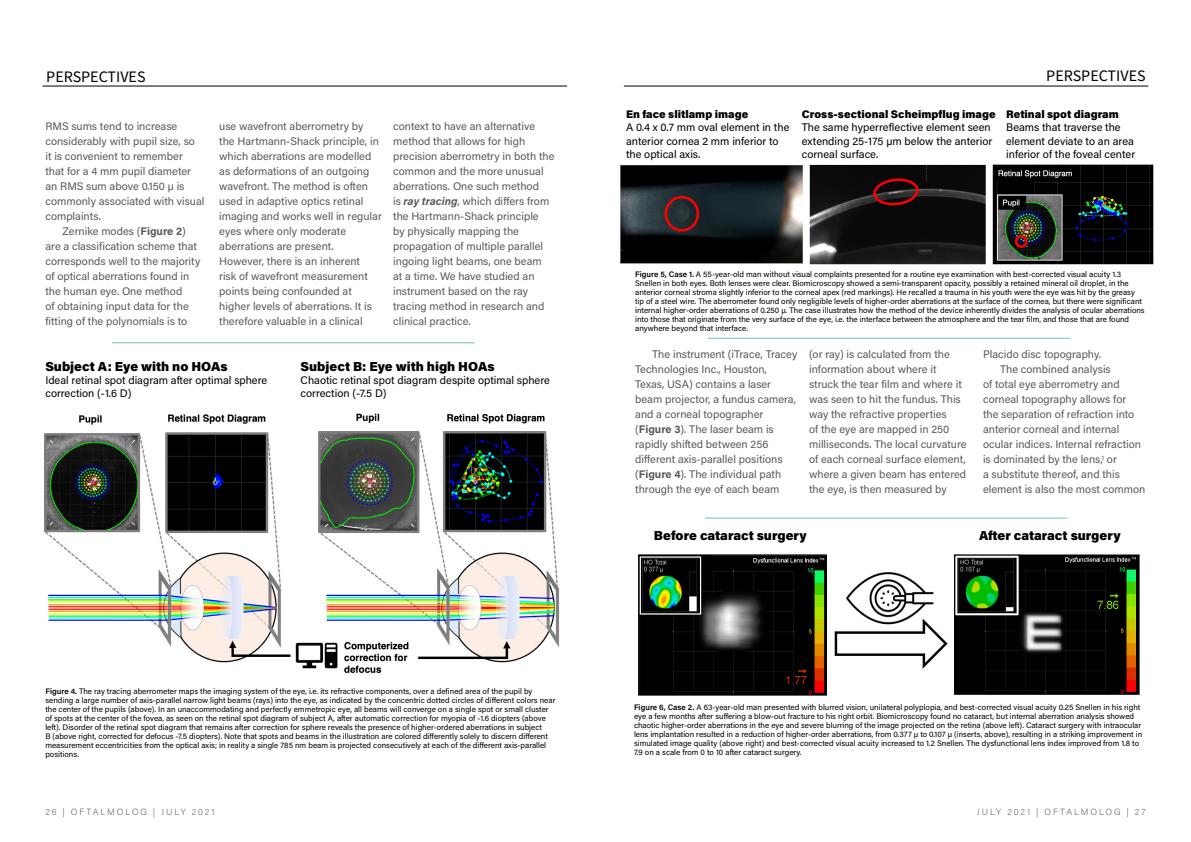
<style>
.page{position:relative;width:1191px;height:842px;background:#fff}
.page>*{position:absolute;margin:0;border:0;box-sizing:border-box;transform-origin:0 0}
.t1{font:16px "Source Sans Pro";color:#000}
.t2{font:900 13px "Acumin Pro";color:#000}
.t3{font:11px/15px "Acumin Pro";color:#58595b}
.t4{font:11px/13.2px "Acumin Pro";color:#000}
.t5{font:900 11px "Acumin Pro";color:#000}
.t6{font:200 9px "Acumin Pro";letter-spacing:.21em;color:#58595b}
.t7{font:8px/9px "Acumin Pro";color:#000}
.s1{font-weight:700;font-style:italic}
.s2{font-weight:700}
.s3{font-weight:600}
</style>
<div class="page">
<hr style="left:43px;top:86px;width:524px;height:1px;background:#000">
<hr style="left:624px;top:86px;width:524px;height:1px;background:#000">
<img style="left:44px;top:413px;width:516px;height:261px">
<hr style="left:112px;top:342px;width:362px;height:1px;background:#6cbecc">
<img style="left:620px;top:164px;width:534px;height:101px">
<hr style="left:708px;top:338px;width:362px;height:1px;background:#6cbecc">
<hr style="left:705px;top:518px;width:362px;height:1px;background:#6cbecc">
<img style="left:638px;top:554px;width:502px;height:142px">
<h1 class="t1" style="left:46px;top:66px;width:101px">PERSPECTIVES</h1>
<p class="t3" style="left:219px;top:118px;width:164px">use wavefront aberrometry by<br>the Hartmann-Shack principle, in which aberrations are modelled as deformations of an outgoing wavefront. The method is often used in adaptive optics retinal imaging and works well in regular eyes where only moderate aberrations are present.<br>However, there is an inherent<br>risk of wavefront measurement points being confounded at higher levels of aberrations. It is therefore valuable in a clinical</p>
<p class="t3" style="left:393px;top:118px;width:163px">context to have an alternative method that allows for high precision aberrometry in both the common and the more unusual aberrations. One such method<br>is <span class="s1">ray tracing</span>, which differs from the Hartmann-Shack principle<br>by physically mapping the propagation of multiple parallel ingoing light beams, one beam<br>at a time. We have studied an instrument based on the ray tracing method in research and clinical practice.</p>
<h2 class="t2" style="left:45px;top:357px;width:184px">Subject A: Eye with no HOAs</h2>
<h3 class="t4" style="left:45px;top:373px;width:223px">Ideal retinal spot diagram after optimal sphere correction (-1.6 D)</h3>
<h3 class="t3" style="left:45px;top:118px;width:133px">RMS sums tend to increase</h3>
<h3 class="t3" style="left:45px;top:133px;width:151px">considerably with pupil size, so</h3>
<h3 class="t3" style="left:45px;top:148px;width:139px">it is convenient to remember</h3>
<h3 class="t3" style="left:45px;top:163px;width:147px">that for a 4 mm pupil diameter</h3>
<h3 class="t3" style="left:45px;top:178px;width:141px">an RMS sum above 0.150 µ is</h3>
<h3 class="t3" style="left:45px;top:193px;width:161px">commonly associated with visual</h3>
<h3 class="t3" style="left:45px;top:208px;width:57px">complaints.</h3>
<h3 class="t3" style="left:62px;top:223px;width:125px">Zernike modes (<span class="s2">Figure 2</span>)</h3>
<h3 class="t3" style="left:45px;top:238px;width:153px">are a classification scheme that</h3>
<h3 class="t3" style="left:45px;top:253px;width:156px">corresponds well to the majority</h3>
<h3 class="t3" style="left:45px;top:268px;width:145px">of optical aberrations found in</h3>
<h3 class="t3" style="left:45px;top:283px;width:138px">the human eye. One method</h3>
<h3 class="t3" style="left:45px;top:298px;width:145px">of obtaining input data for the</h3>
<h3 class="t3" style="left:45px;top:313px;width:143px">fitting of the polynomials is to</h3>
<h2 class="t2" style="left:300px;top:357px;width:195px">Subject B: Eye with high HOAs</h2>
<h3 class="t4" style="left:300px;top:373px;width:251px">Chaotic retinal spot diagram despite optimal sphere correction (-7.5 D)</h3>
<p class="t7" style="left:45px;top:686px;width:511px"><span class="s3">Figure 4.</span> The ray tracing aberrometer maps the imaging system of the eye, i.e. its refractive components, over a defined area of the pupil by sending a large number of axis-parallel narrow light beams (rays) into the eye, as indicated by the concentric dotted circles of different colors near the center of the pupils (above). In an unaccommodating and perfectly emmetropic eye, all beams will converge on a single spot or small cluster of spots at the center of the fovea, as seen on the retinal spot diagram of subject A, after automatic correction for myopia of -1.6 diopters (above left). Disorder of the retinal spot diagram that remains after correction for sphere reveals the presence of higher-ordered aberrations in subject<br>B (above right, corrected for defocus -7.5 diopters). Note that spots and beams in the illustration are colored differently solely to discern different measurement eccentricities from the optical axis; in reality a single 785 nm beam is projected consecutively at each of the different axis-parallel positions.</p>
<h3 class="t5" style="left:626px;top:106px;width:124px">En face slitlamp image</h3>
<h3 class="t4" style="left:626px;top:120px;width:165px">A 0.4 x 0.7 mm oval element in the anterior cornea 2 mm inferior to the optical axis.</h3>
<h1 class="t1" style="left:1046px;top:65px;width:101px">PERSPECTIVES</h1>
<h3 class="t5" style="left:802px;top:106px;width:195px">Cross-sectional Scheimpflug image</h3>
<h3 class="t4" style="left:802px;top:120px;width:192px">The same hyperreflective element seen extending 25-175 µm below the anterior corneal surface.</h3>
<h3 class="t5" style="left:1006px;top:106px;width:114px">Retinal spot diagram</h3>
<h3 class="t4" style="left:1006px;top:120px;width:130px">Beams that traverse the element deviate to an area inferior of the foveal center</h3>
<p class="t7" style="left:635px;top:269px;width:511px"><span class="s3">Figure 5, Case 1.</span> A 55-year-old man without visual complaints presented for a routine eye examination with best-corrected visual acuity 1.3<br>Snellen in both eyes. Both lenses were clear. Biomicroscopy showed a semi-transparent opacity, possibly a retained mineral oil droplet, in the anterior corneal stroma slightly inferior to the corneal apex (red markings). He recalled a trauma in his youth were the eye was hit by the greasy tip of a steel wire. The aberrometer found only negligible levels of higher-order aberrations at the surface of the cornea, but there were significant internal higher-order aberrations of 0.250 µ. The case illustrates how the method of the device inherently divides the analysis of ocular aberrations into those that originate from the very surface of the eye, i.e. the interface between the atmosphere and the tear film, and those that are found anywhere beyond that interface.</p>
<p class="t3" style="left:635px;top:346px;width:164px;text-indent:17px">The instrument (iTrace, Tracey<br>Technologies Inc., Houston,<br>Texas, USA) contains a laser beam projector, a fundus camera, and a corneal topographer (<span class="s2">Figure 3</span>). The laser beam is rapidly shifted between 256 different axis-parallel positions (<span class="s2">Figure 4</span>). The individual path through the eye of each beam</p>
<p class="t3" style="left:809px;top:346px;width:159px">(or ray) is calculated from the information about where it struck the tear film and where it was seen to hit the fundus. This way the refractive properties<br>of the eye are mapped in 250 milliseconds. The local curvature of each corneal surface element, where a given beam has entered the eye, is then measured by</p>
<h3 class="t3" style="left:983px;top:346px;width:119px">Placido disc topography.</h3>
<h3 class="t3" style="left:1000px;top:361px;width:112px">The combined analysis</h3>
<h3 class="t3" style="left:983px;top:376px;width:138px">of total eye aberrometry and</h3>
<h3 class="t3" style="left:983px;top:391px;width:145px">corneal topography allows for</h3>
<h3 class="t3" style="left:983px;top:406px;width:153px">the separation of refraction into</h3>
<h3 class="t3" style="left:983px;top:421px;width:138px">anterior corneal and internal</h3>
<h3 class="t3" style="left:983px;top:436px;width:160px">ocular indices. Internal refraction</h3>
<h3 class="t3" style="left:983px;top:451px;width:135px">is dominated by the lens,<sup>1</sup> or</h3>
<h3 class="t3" style="left:983px;top:466px;width:138px">a substitute thereof, and this</h3>
<h3 class="t3" style="left:983px;top:481px;width:164px">element is also the most common</h3>
<h2 class="t2" style="left:654px;top:526px;width:154px">Before cataract surgery</h2>
<h2 class="t2" style="left:979px;top:526px;width:143px">After cataract surgery</h2>
<p class="t7" style="left:634px;top:703px;width:510px"><span class="s3">Figure 6, Case 2.</span> A 63-year-old man presented with blurred vision, unilateral polyplopia, and best-corrected visual acuity 0.25 Snellen in his right eye a few months after suffering a blow-out fracture to his right orbit. Biomicroscopy found no cataract, but internal aberration analysis showed chaotic higher-order aberrations in the eye and severe blurring of the image projected on the retina (above left). Cataract surgery with intraocular lens implantation resulted in a reduction of higher-order aberrations, from 0.377 µ to 0.107 µ (inserts, above), resulting in a striking improvement in simulated image quality (above right) and best-corrected visual acuity increased to 1.2 Snellen. The dysfunctional lens index improved from 1.8 to 7.9 on a scale from 0 to 10 after cataract surgery.</p>
<p class="t6" style="left:45px;top:805px;width:171px">26 | OFTALMOLOG | JULY 2021</p>
<p class="t6" style="left:977px;top:805px;width:170px">JULY 2021 | OFTALMOLOG | 27</p>
</div>
